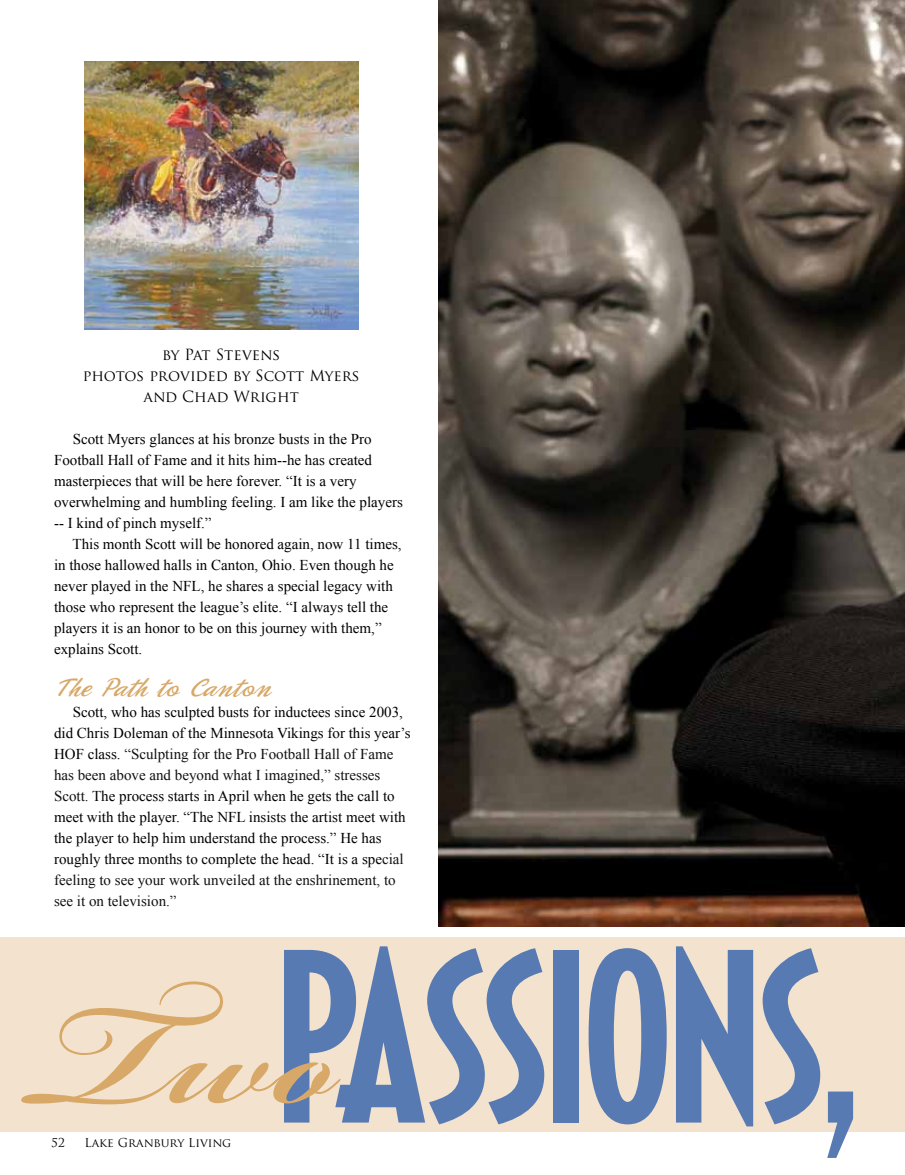
<style>
.page{position:relative;width:905px;height:1175px;background:#fff}
.page>*{position:absolute;margin:0;border:0;box-sizing:border-box;transform-origin:0 0}
.t1{font:225px "Decotura ICG";letter-spacing:-.01em;color:#587ab2}
.t2{font:27px "Phoenix Script FLF";color:#d7a867}
.t3{font:15px/21px "Times New Roman";color:#000}
.t4{font:15px/21px "Trajan Pro";color:#000;text-align:center}
.t5{font:12px "Trajan Pro";color:#000}
.s1{color:#111}
.s2{font-family:"Bickham Script MM 600";color:#d7a867}
</style>
<div class="page">
<div style="left:0;top:937px;width:904px;height:194px;background:#f3e3ce"></div>
<img style="left:439px;top:0;width:465px;height:926px">
<img style="left:85px;top:62px;width:273px;height:267px">
<p class="t4" style="left:83px;top:344px;width:278px">by Pat Stevens<br>photos provided by Scott Myers and Chad Wright</p>
<p class="t3" style="left:54px;top:428px;width:350px;text-indent:19px">Scott Myers glances at his bronze busts in the Pro Football Hall of Fame and it hits him--he has created masterpieces that will be here forever. “It is a very overwhelming and humbling feeling. I am like the players -- I kind of pinch myself.”</p>
<p class="t3" style="left:54px;top:533px;width:349px;text-indent:18px">This month Scott will be honored again, now 11 times, in those hallowed halls in Canton, Ohio. Even though he never played in the NFL, he shares a special legacy with those who represent the league’s elite. “I always tell the players it is an honor to be on this journey with them,” explains Scott.</p>
<h2 class="t2" style="left:54px;top:674px;width:219px">The Path to Canton</h2>
<p class="t3" style="left:54px;top:701px;width:358px;text-indent:19px">Scott, who has sculpted busts for inductees since 2003, did Chris Doleman of the Minnesota Vikings for this year’s HOF class. <span class="s1">“Sculpting for the Pro Football Hall of Fame has been above and beyond what I imagined,” stresses Scott.</span> The process starts in April when he gets the call to meet with the player. “The NFL insists the artist meet with the player to help him understand the process.” He has roughly three months to complete the head. “It is a spe<span class="s1">cial feeling to see your work unveiled at the enshrinement, to see it on television.”</span></p>
<h1 class="t1" style="left:31px;top:900px;width:828px"><span class="s2">Two</span>PASSIONS,</h1>
<p class="t5" style="left:51px;top:1135px;width:15px">52</p>
<p class="t5" style="left:84px;top:1135px;width:148px">Lake Granbury Living</p>
</div>
